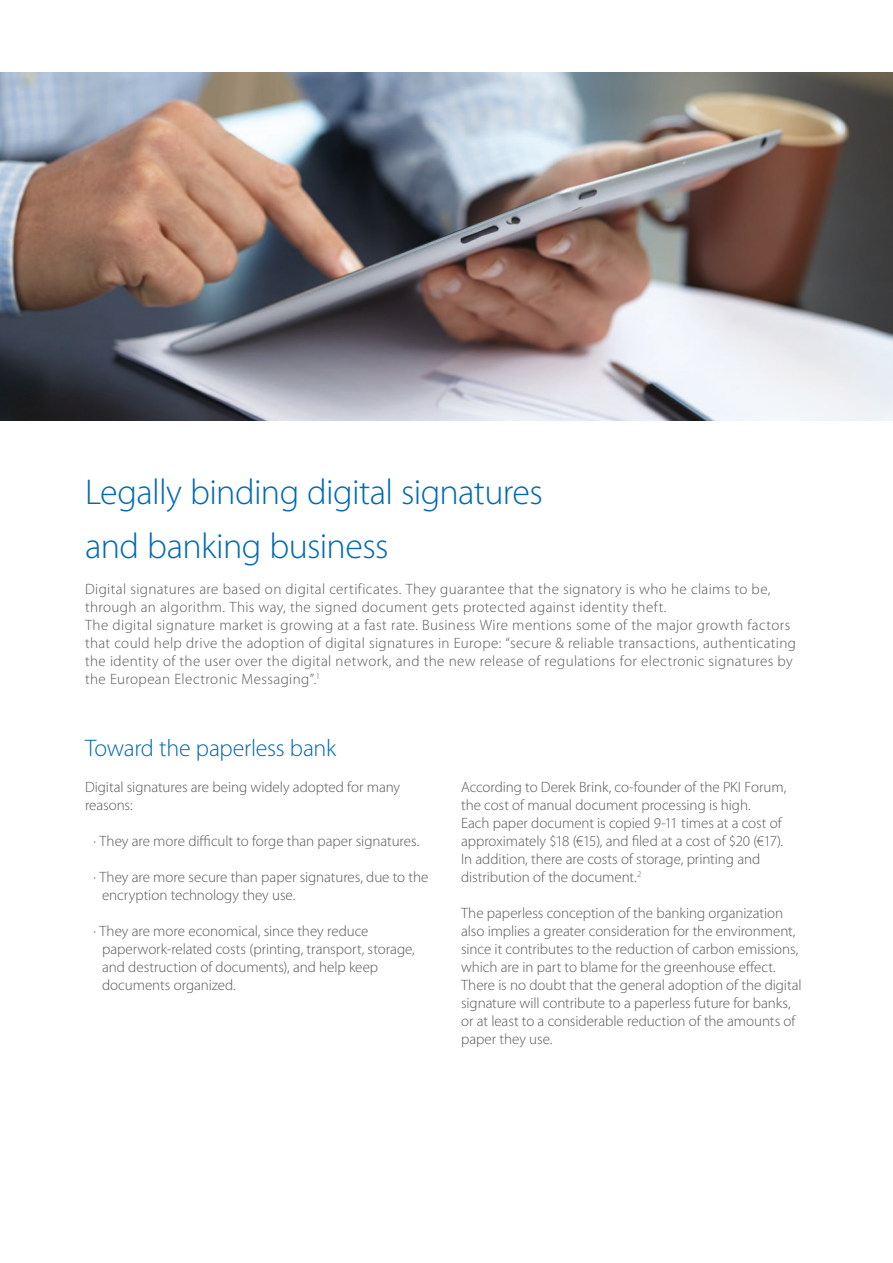
<style>
.page{position:relative;width:893px;height:1263px;background:#fff}
.page>*{position:absolute;margin:0;border:0;box-sizing:border-box;transform-origin:0 0}
.t1{font:300 36px/54px "Myriad Pro";letter-spacing:-.02em;color:#0069b4}
.t2{font:300 24px "Myriad Pro";letter-spacing:-.015em;color:#0069b4}
.t3{font:300 15px/18px "Myriad Pro";color:#575756}
.t4{font:300 15px/18px "Myriad Pro";letter-spacing:.025em;color:#575756}
</style>
<div class="page">
<img style="left:0;top:72px;width:893px;height:349px">
<h1 class="t1" style="left:85px;top:465px;width:459px">Legally binding digital signatures and banking business</h1>
<p class="t4" style="left:85px;top:580px;width:712px">Digital signatures are based on digital certificates. They guarantee that the signatory is who he claims to be, through an algorithm. This way, the signed document gets protected against identity theft.<br>The digital signature market is growing at a fast rate. Business Wire mentions some of the major growth factors that could help drive the adoption of digital signatures in Europe: “secure &amp; reliable transactions, authenticating the identity of the user over the digital network, and the new release of regulations for electronic signatures by the European Electronic Messaging”.<sup>1</sup></p>
<h2 class="t2" style="left:85px;top:734px;width:253px">Toward the paperless bank</h2>
<p class="t3" style="left:85px;top:778px;width:317px">Digital signatures are being widely adopted for many reasons:</p>
<p class="t3" style="left:94px;top:832px;width:327px">· They are more difficult to forge than paper signatures.</p>
<p class="t3" style="left:102px;top:868px;width:328px;text-indent:-9px">· They are more secure than paper signatures, due to the encryption technology they use.</p>
<p class="t3" style="left:102px;top:922px;width:314px;text-indent:-9px">· They are more economical, since they reduce paperwork-related costs (printing, transport, storage, and destruction of documents), and help keep documents organized.</p>
<p class="t3" style="left:461px;top:778px;width:327px">According to Derek Brink, co-founder of the PKI Forum, the cost of manual document processing is high.<br>Each paper document is copied 9-11 times at a cost of approximately $18 (€15), and filed at a cost of $20 (€17).<br>In addition, there are costs of storage, printing and distribution of the document.<sup>2</sup></p>
<p class="t3" style="left:461px;top:904px;width:342px">The paperless conception of the banking organization also implies a greater consideration for the environment, since it contributes to the reduction of carbon emissions, which are in part to blame for the greenhouse effect.<br>There is no doubt that the general adoption of the digital signature will contribute to a paperless future for banks, or at least to a considerable reduction of the amounts of paper they use.</p>
</div>
